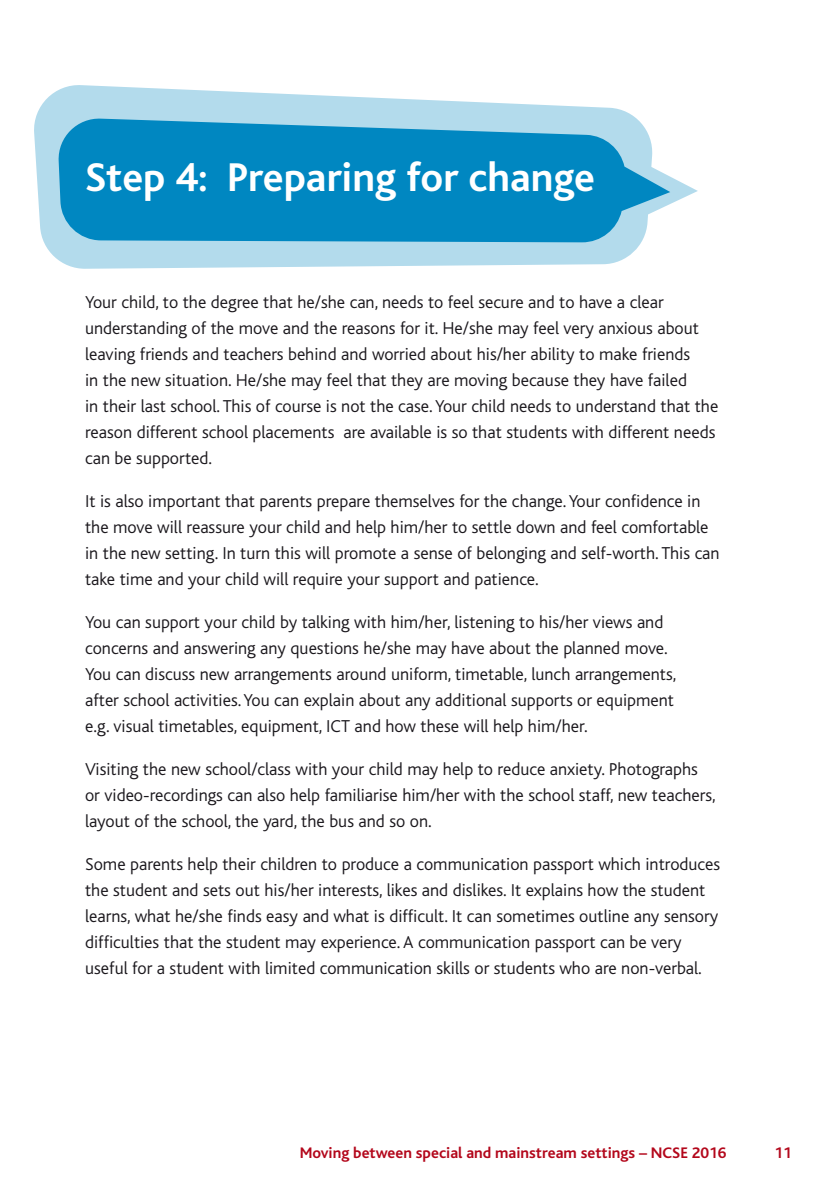
<style>
.page{position:relative;width:840px;height:1191px;background:#fff}
.page>*{position:absolute;margin:0;border:0;box-sizing:border-box;transform-origin:0 0}
.t1{font:700 42px "Bliss";color:#fff}
.Body__3{font:300 18px/26px "Bliss";color:#1a171c}
.t2{font:700 16px "Bliss";color:#b3071b}
</style>
<div class="page">
<svg style="left:34px;top:85px;width:663px;height:184px;fill:#b3dbec"></svg>
<svg style="left:58px;top:117px;width:612px;height:125px;background:#1e95c8"></svg>
<h1 class="t1" style="left:85px;top:155px;width:511px">Step 4: Preparing for change</h1>
<p class="Body__3" style="left:85px;top:289px;width:634px">Your child, to the degree that he/she can, needs to feel secure and to have a clear understanding of the move and the reasons for it. He/she may feel very anxious about leaving friends and teachers behind and worried about his/her ability to make friends<br>in the new situation. He/she may feel that they are moving because they have failed<br>in their last school. This of course is not the case. Your child needs to understand that the reason different school placements are available is so that students with different needs can be supported.</p>
<p class="Body__3" style="left:85px;top:488px;width:635px">It is also important that parents prepare themselves for the change. Your confidence in the move will reassure your child and help him/her to settle down and feel comfortable in the new setting. In turn this will promote a sense of belonging and self-worth. This can take time and your child will require your support and patience.</p>
<p class="Body__3" style="left:85px;top:609px;width:592px">You can support your child by talking with him/her, listening to his/her views and concerns and answering any questions he/she may have about the planned move.<br>You can discuss new arrangements around uniform, timetable, lunch arrangements, after school activities. You can explain about any additional supports or equipment e.g. visual timetables, equipment, ICT and how these will help him/her.</p>
<p class="Body__3" style="left:85px;top:756px;width:631px">Visiting the new school/class with your child may help to reduce anxiety. Photographs or video-recordings can also help familiarise him/her with the school staff, new teachers, layout of the school, the yard, the bus and so on.</p>
<p class="Body__3" style="left:85px;top:851px;width:636px">Some parents help their children to produce a communication passport which introduces the student and sets out his/her interests, likes and dislikes. It explains how the student learns, what he/she finds easy and what is difficult. It can sometimes outline any sensory difficulties that the student may experience. A communication passport can be very useful for a student with limited communication skills or students who are non-verbal.</p>
<p class="t2" style="left:299px;top:1144px;width:428px">Moving between special and mainstream settings – NCSE 2016</p>
<p class="t2" style="left:774px;top:1144px;width:19px">11</p>
</div>
